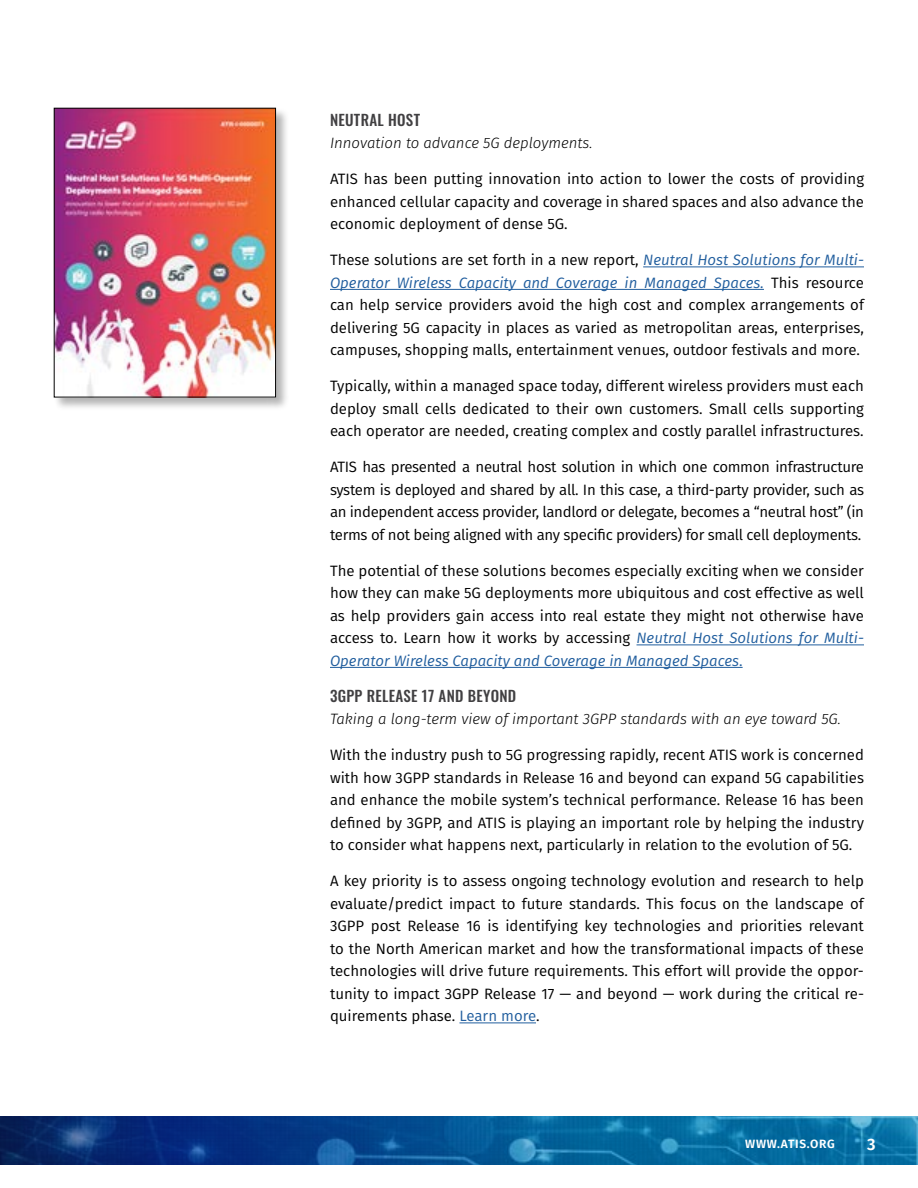
<style>
.page{position:relative;width:918px;height:1188px;background:#fff}
.page>*{position:absolute;margin:0;border:0;box-sizing:border-box;transform-origin:0 0}
.t1{font:600 16.5px "Fira Sans";color:#fff}
.t2{font:15px/22.5px "Fira Sans";color:#000;text-align:justify}
.t3{font:italic 300 15px "Fira Sans";color:#000}
.t4{font:500 15px "Oswald";letter-spacing:.02em;color:#414042}
.t5{font:600 12px "Fira Sans";letter-spacing:.06em;color:#fff}
.s1{font-style:italic;color:#215e9e}
.s2{color:#215e9e}
</style>
<div class="page">
<svg style="left:0;top:1117px;width:918px;height:47px;background:#095391"></svg>
<hr style="left:643px;top:267px;width:221px;height:1px;background:#215e9e">
<hr style="left:330px;top:289px;width:434px;height:1px;background:#215e9e">
<hr style="left:637px;top:645px;width:227px;height:1px;background:#215e9e">
<hr style="left:330px;top:667px;width:413px;height:1px;background:#215e9e">
<hr style="left:459px;top:1023px;width:77px;height:1px;background:#215e9e">
<div style="left:54px;top:108px;width:235px;height:303px;background:#000;opacity:.3"></div>
<img style="left:56px;top:110px;width:218px;height:285px">
<div style="left:54px;top:108px;width:222px;height:289px;border:1px solid #000"></div>
<p class="t4" style="left:330px;top:112px;width:92px">NEUTRAL HOST</p>
<p class="t3" style="left:330px;top:133px;width:264px">Innovation to advance 5G deployments.</p>
<p class="t2" style="left:330px;top:168px;width:536px">ATIS has been putting innovation into action to lower the costs of providing enhanced cellular capacity and coverage in shared spaces and also advance the economic deployment of dense 5G.</p>
<p class="t2" style="left:330px;top:249px;width:536px">These solutions are set forth in a new report, <span class="s1">Neutral Host Solutions for Multi-Operator Wireless Capacity and Coverage in Managed Spaces.</span> This resource can help service providers avoid the high cost and complex arrangements of delivering 5G capacity in places as varied as metropolitan areas, enterprises, campuses, shopping malls, entertainment venues, outdoor festivals and more.</p>
<p class="t2" style="left:330px;top:375px;width:536px">Typically, within a managed space today, different wireless providers must each deploy small cells dedicated to their own customers. Small cells supporting each operator are needed, creating complex and costly parallel infrastructures.</p>
<p class="t2" style="left:330px;top:456px;width:536px">ATIS has presented a neutral host solution in which one common infrastructure system is deployed and shared by all. In this case, a third-party provider, such as an independent access provider, landlord or delegate, becomes a “neutral host” (in terms of not being aligned with any specific providers) for small cell deployments.</p>
<p class="t2" style="left:330px;top:559px;width:536px">The potential of these solutions becomes especially exciting when we consider how they can make 5G deployments more ubiquitous and cost effective as well as help providers gain access into real estate they might not otherwise have access to. Learn how it works by accessing <span class="s1">Neutral Host Solutions for Multi-Operator Wireless Capacity and Coverage in Managed Spaces</span><span class="s2">.</span></p>
<p class="t4" style="left:330px;top:688px;width:188px">3GPP RELEASE 17 AND BEYOND</p>
<p class="t3" style="left:330px;top:709px;width:512px">Taking a long-term view of important 3GPP standards with an eye toward 5G.</p>
<p class="t2" style="left:330px;top:744px;width:536px">With the industry push to 5G progressing rapidly, recent ATIS work is concerned with how 3GPP standards in Release 16 and beyond can expand 5G capabilities and enhance the mobile system’s technical performance. Release 16 has been defined by 3GPP, and ATIS is playing an important role by helping the industry to consider what happens next, particularly in relation to the evolution of 5G.</p>
<p class="t2" style="left:330px;top:870px;width:536px">A key priority is to assess ongoing technology evolution and research to help evaluate/predict impact to future standards. This focus on the landscape of 3GPP post Release 16 is identifying key technologies and priorities relevant to the North American market and how the transformational impacts of these technologies will drive future requirements. This effort will provide the oppor&shy;tunity to impact 3GPP Release 17 — and beyond — work during the critical re&shy;quirements phase. <span class="s2">Learn more</span>.</p>
<p class="t5" style="left:745px;top:1134px;width:91px">WWW.ATIS.ORG</p>
<p class="t1" style="left:867px;top:1131px;width:10px">3</p>
</div>
